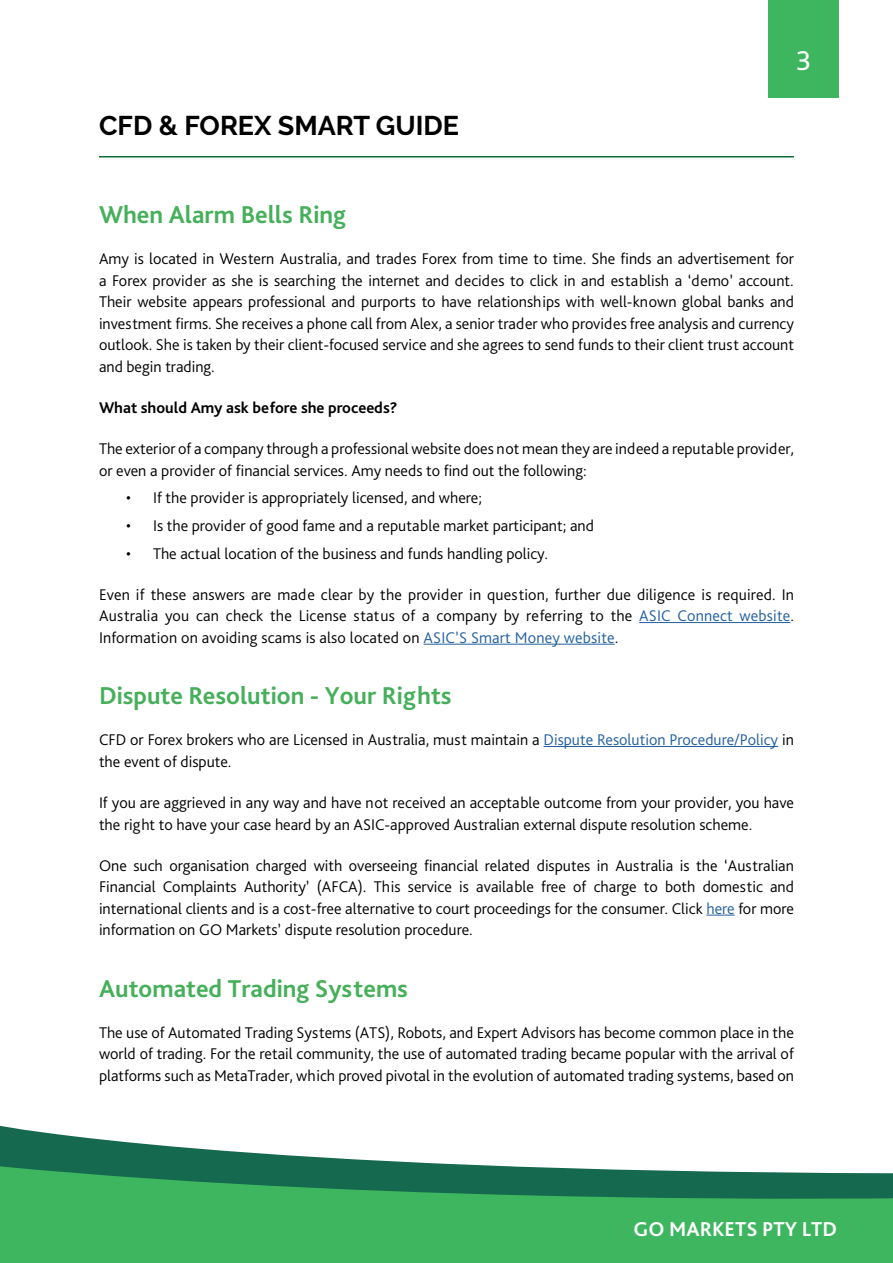
<style>
.page{position:relative;width:893px;height:1263px;background:#fff}
.page>*{position:absolute;margin:0;border:0;box-sizing:border-box;transform-origin:0 0}
.t1{font:28.5px "Bliss Pro";color:#fff}
.t2{font:700 27px "Raleway";color:#000}
.t3{font:700 25.5px "Bliss Pro";color:#46af5a}
.t4{font:700 21px "Bliss Pro";color:#fff}
.t5{font:300 16.2px/21.6px "Bliss Pro";color:#000;text-align:justify}
.t6{font:700 16.2px "Bliss Pro";color:#000}
.s1{color:#215e9e}
</style>
<div class="page">
<hr style="left:99px;top:156px;width:695px;height:2px;background:#0e6c38">
<div style="left:768px;top:0;width:71px;height:98px;background:#3eb65f"></div>
<div style="left:0;top:1205px;width:892px;height:58px;background:#3eb65f"></div>
<div style="left:0;top:1198px;width:892px;height:7px;background:#3eb65f"></div>
<svg style="left:0;top:1125px;width:892px;height:73px"></svg>
<svg style="left:892px;top:1173px;width:1px;height:90px"></svg>
<hr style="left:639px;top:622px;width:151px;height:1px;background:#215e9e">
<hr style="left:424px;top:644px;width:191px;height:1px;background:#215e9e">
<hr style="left:544px;top:746px;width:234px;height:1px;background:#215e9e">
<svg style="left:706px;top:915px;width:29px;height:1px"></svg>
<h2 class="t2" style="left:99px;top:110px;width:362px">CFD &amp; FOREX SMART GUIDE</h2>
<h1 class="t1" style="left:796px;top:43px;width:17px">3</h1>
<h3 class="t3" style="left:99px;top:199px;width:249px">When Alarm Bells Ring</h3>
<p class="t5" style="left:99px;top:247px;width:696px">Amy is located in Western Australia, and trades Forex from time to time. She finds an advertisement for a Forex provider as she is searching the internet and decides to click in and establish a ‘demo’ account.<br>Their website appears professional and purports to have relationships with well-known global banks and investment firms. She receives a phone call from Alex, a senior trader who provides free analysis and currency outlook. She is taken by their client-focused service and she agrees to send funds to their client trust account and begin trading.</p>
<p class="t6" style="left:99px;top:398px;width:300px">What should Amy ask before she proceeds?</p>
<p class="t5" style="left:99px;top:438px;width:696px">The exterior of a company through a professional website does not mean they are indeed a reputable provider, or even a provider of financial services. Amy needs to find out the following:</p>
<p class="t5" style="left:126px;top:487px;width:357px">• If the provider is appropriately licensed, and where;</p>
<p class="t5" style="left:126px;top:514px;width:469px">• Is the provider of good fame and a reputable market participant; and</p>
<p class="t5" style="left:126px;top:542px;width:424px">• The actual location of the business and funds handling policy.</p>
<p class="t5" style="left:99px;top:583px;width:696px">Even if these answers are made clear by the provider in question, further due diligence is required. In Australia you can check the License status of a company by referring to the <span class="s1">ASIC Connect website</span>.<br>Information on avoiding scams is also located on <span class="s1">ASIC’S Smart Money website</span>.</p>
<h3 class="t3" style="left:99px;top:680px;width:354px">Dispute Resolution - Your Rights</h3>
<p class="t5" style="left:99px;top:729px;width:696px">CFD or Forex brokers who are Licensed in Australia, must maintain a <span class="s1">Dispute Resolution Procedure/Policy</span> in the event of dispute.</p>
<p class="t5" style="left:99px;top:791px;width:696px">If you are aggrieved in any way and have not received an acceptable outcome from your provider, you have the right to have your case heard by an ASIC-approved Australian external dispute resolution scheme.</p>
<p class="t5" style="left:99px;top:854px;width:696px">One such organisation charged with overseeing financial related disputes in Australia is the ‘Australian Financial Complaints Authority’ (AFCA). This service is available free of charge to both domestic and international clients and is a cost-free alternative to court proceedings for the consumer. Click <span class="s1">here</span> for more information on GO Markets’ dispute resolution procedure.</p>
<h3 class="t3" style="left:99px;top:972px;width:310px">Automated Trading Systems</h3>
<p class="t5" style="left:99px;top:1021px;width:696px">The use of Automated Trading Systems (ATS), Robots, and Expert Advisors has become common place in the world of trading. For the retail community, the use of automated trading became popular with the arrival of platforms such as MetaTrader, which proved pivotal in the evolution of automated trading systems, based on</p>
<p class="t4" style="left:634px;top:1216px;width:205px">GO MARKETS PTY LTD</p>
</div>
